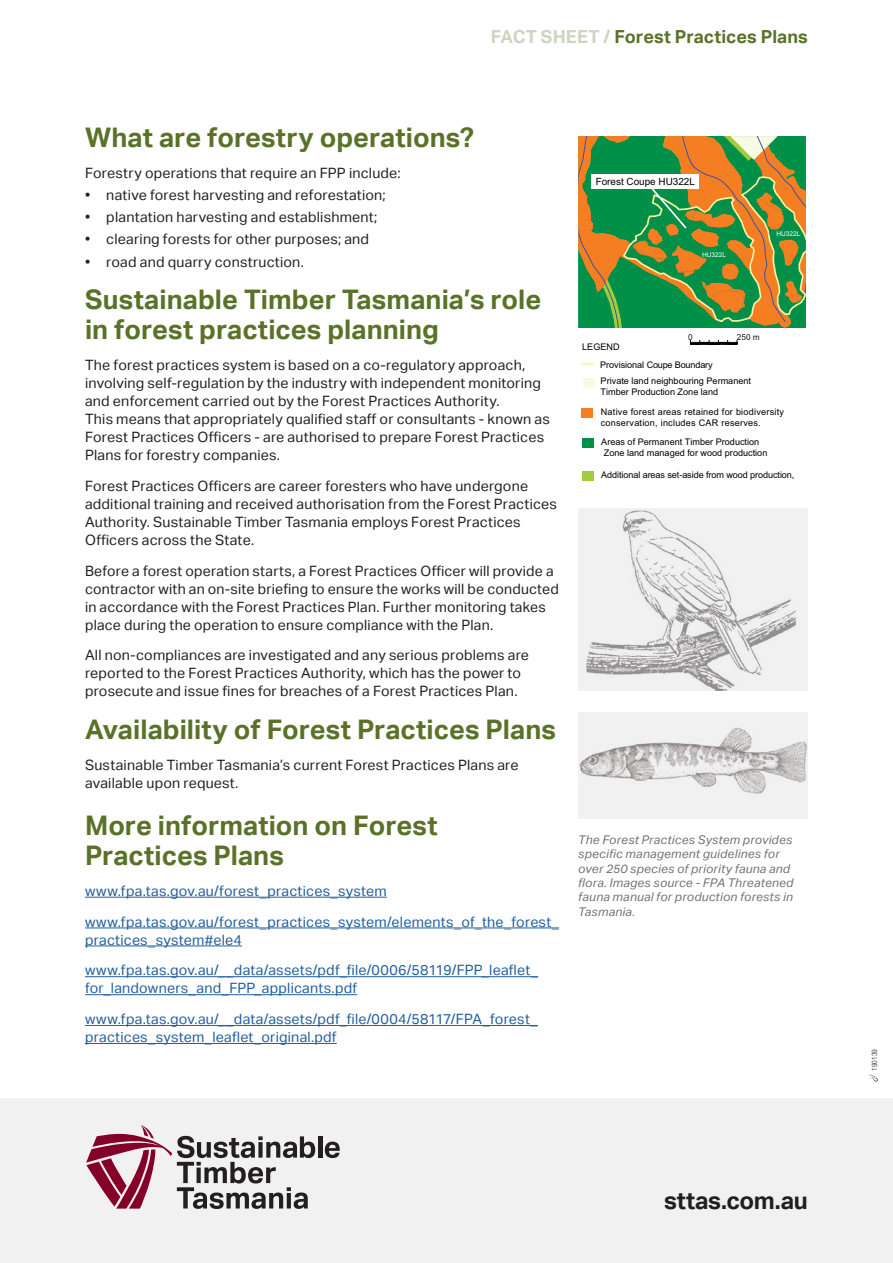
<style>
.page{position:relative;width:893px;height:1263px;background:#fff}
.page>*{position:absolute;margin:0;border:0;box-sizing:border-box;transform-origin:0 0}
.t1{font:700 27px/30px "Aktiv Grotesk";color:#5a7228}
.t2{font:700 24px "Aktiv Grotesk";letter-spacing:-.015em;color:#231f20}
.t3{font:700 18px "Aktiv Grotesk";letter-spacing:.005em;color:#5a7228}
.t4{font:14.25px/18px "Aktiv Grotesk";letter-spacing:.015em;color:#231f20}
.t5{font:14.25px/30.8px "Aktiv Grotesk";letter-spacing:.015em;color:#215e9e}
.t6{font:italic 12px/14.4px "Aktiv Grotesk";letter-spacing:.02em;color:#6e706e}
.t7{font:9.9px "Arial";color:#000}
.t8{font:9.15px/10.9px "Arial";color:#000101}
.t9{font:9.15px/10.9px "Arial";letter-spacing:.025em;color:#000101}
.t10{font:8.25px "Arial";color:#1f181a}
.t11{font:300 condensed 7.5px "Helvetica Neue LT Std";letter-spacing:.015em;color:#231f20}
.t12{font:6.6px "Arial";color:#fff}
.s1{color:#cdd5bf}
</style>
<div class="page">
<div style="left:0;top:1098px;width:893px;height:165px;background:#f1f1f2"></div>
<hr style="left:318px;top:1136px;width:4px;height:21px;background:#231f20">
<svg style="left:325px;top:1141px;width:15px;height:17px"></svg>
<svg style="left:86px;top:1125px;width:229px;height:84px"></svg>
<hr style="left:85px;top:897px;width:302px;height:1px;background:#215e9e">
<hr style="left:85px;top:927px;width:474px;height:1px;background:#215e9e">
<hr style="left:85px;top:945px;width:157px;height:1px;background:#215e9e">
<hr style="left:85px;top:976px;width:453px;height:1px;background:#215e9e">
<hr style="left:85px;top:994px;width:272px;height:1px;background:#215e9e">
<hr style="left:85px;top:1025px;width:453px;height:1px;background:#215e9e">
<hr style="left:85px;top:1043px;width:252px;height:1px;background:#215e9e">
<svg style="left:578px;top:136px;width:228px;height:345px"></svg>
<img style="left:578px;top:713px;width:230px;height:106px">
<img style="left:578px;top:508px;width:230px;height:182px">
<svg style="left:869px;top:1074px;width:9px;height:7px"></svg>
<p class="t3" style="left:491px;top:26px;width:319px"><span class="s1">FACT SHEET /</span> Forest Practices Plans</p>
<h1 class="t1" style="left:85px;top:123px;width:390px">What are forestry operations?</h1>
<p class="t4" style="left:85px;top:164px;width:317px">Forestry operations that require an FPP include:</p>
<p class="t4" style="left:85px;top:186px;width:302px">• native forest harvesting and reforestation;</p>
<p class="t4" style="left:85px;top:208px;width:294px">• plantation harvesting and establishment;</p>
<p class="t4" style="left:85px;top:230px;width:286px">• clearing forests for other purposes; and</p>
<p class="t4" style="left:85px;top:253px;width:220px">• road and quarry construction.</p>
<h1 class="t1" style="left:85px;top:285px;width:458px">Sustainable Timber Tasmania’s role in forest practices planning</h1>
<p class="t4" style="left:85px;top:356px;width:466px">The forest practices system is based on a co-regulatory approach, involving self-regulation by the industry with independent monitoring and enforcement carried out by the Forest Practices Authority.<br>This means that appropriately qualified staff or consultants - known as Forest Practices Officers - are authorised to prepare Forest Practices Plans for forestry companies.</p>
<p class="t4" style="left:85px;top:477px;width:473px">Forest Practices Officers are career foresters who have undergone additional training and received authorisation from the Forest Practices Authority. Sustainable Timber Tasmania employs Forest Practices Officers across the State.</p>
<p class="t4" style="left:85px;top:562px;width:475px">Before a forest operation starts, a Forest Practices Officer will provide a contractor with an on-site briefing to ensure the works will be conducted in accordance with the Forest Practices Plan. Further monitoring takes place during the operation to ensure compliance with the Plan.</p>
<p class="t4" style="left:85px;top:646px;width:445px">All non-compliances are investigated and any serious problems are reported to the Forest Practices Authority, which has the power to prosecute and issue fines for breaches of a Forest Practices Plan.</p>
<h1 class="t1" style="left:85px;top:715px;width:472px">Availability of Forest Practices Plans</h1>
<p class="t4" style="left:85px;top:756px;width:435px">Sustainable Timber Tasmania’s current Forest Practices Plans are available upon request.</p>
<h1 class="t1" style="left:85px;top:811px;width:354px">More information on Forest<br>Practices Plans</h1>
<p class="t5" style="left:85px;top:875px;width:476px">www.fpa.tas.gov.au/forest_practices_system www.fpa.tas.gov.au/forest_practices_system/elements_of_the_forest_</p>
<p class="t5" style="left:85px;top:924px;width:455px">practices_system#ele4 www.fpa.tas.gov.au/__data/assets/pdf_file/0006/58119/FPP_leaflet_</p>
<p class="t5" style="left:85px;top:973px;width:454px">for_landowners_and_FPP_applicants.pdf www.fpa.tas.gov.au/__data/assets/pdf_file/0004/58117/FPA_forest_</p>
<p class="t5" style="left:85px;top:1022px;width:253px">practices_system_leaflet_original.pdf</p>
<p class="t7" style="left:596px;top:175px;width:101px">Forest Coupe HU322L</p>
<p class="t12" style="left:702px;top:250px;width:26px">HU322L</p>
<p class="t12" style="left:776px;top:229px;width:26px">HU322L</p>
<p class="t8" style="left:582px;top:341px;width:39px">LEGEND</p>
<p class="t10" style="left:688px;top:331px;width:6px">0</p>
<p class="t10" style="left:737px;top:331px;width:24px">250 m</p>
<p class="t8" style="left:600px;top:360px;width:114px">Provisional Coupe Boundary</p>
<p class="t8" style="left:601px;top:376px;width:152px">Private land neighbouring Permanent<br>Timber Production Zone land</p>
<p class="t9" style="left:601px;top:406px;width:185px">Native forest areas retained for biodiversity conservation, includes CAR reserves.</p>
<p class="t8" style="left:601px;top:436px;width:168px">Areas of Permanent Timber Production<br>Zone land managed for wood production</p>
<p class="t8" style="left:601px;top:470px;width:195px">Additional areas set-aside from wood production,</p>
<p class="t6" style="left:578px;top:832px;width:217px">The Forest Practices System provides specific management guidelines for over 250 species of priority fauna and flora. Images source - FPA Threatened fauna manual for production forests in Tasmania.</p>
<h2 class="t2" style="left:664px;top:1187px;width:145px">sttas.com.au</h2>
<p class="t11" style="left:870px;top:1071px;width:23px;rotate:-90deg">190139</p>
</div>
